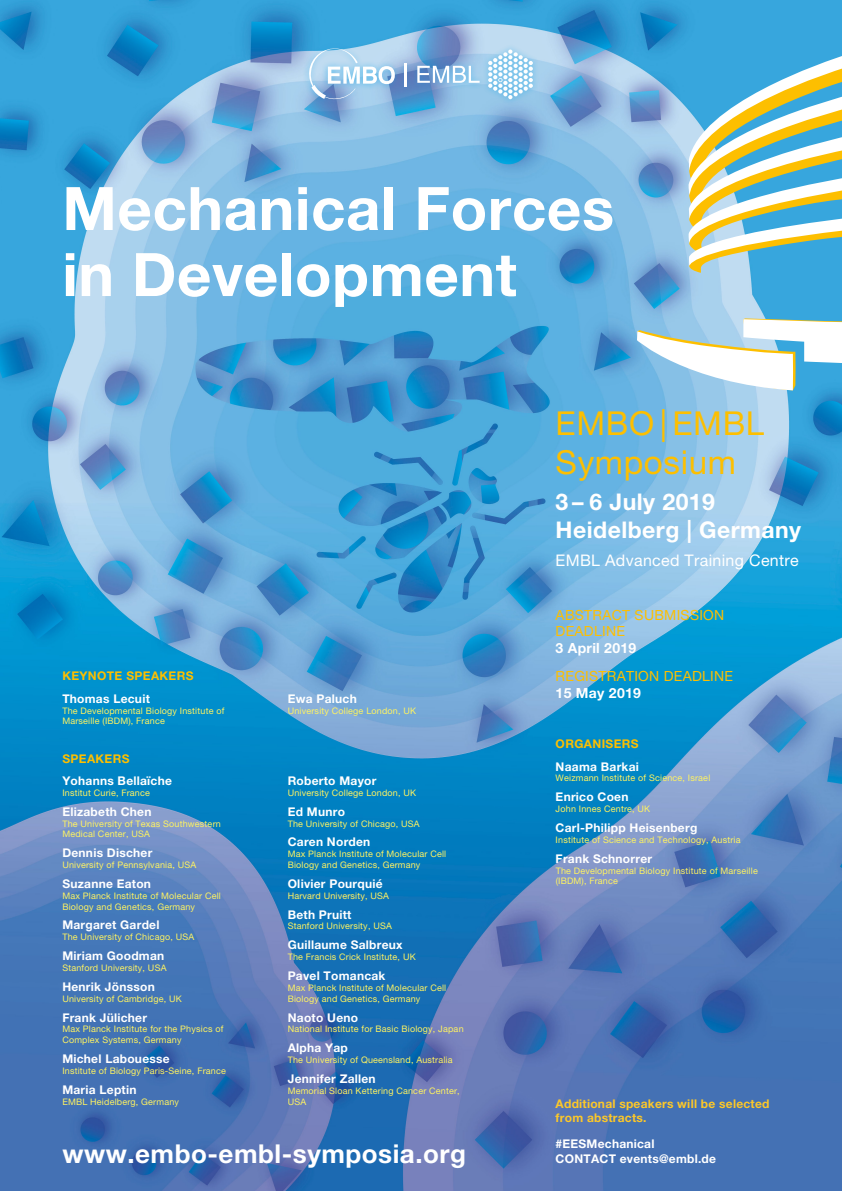
<style>
.page{position:relative;width:842px;height:1191px;background:#fff}
.page>*{position:absolute;margin:0;border:0;box-sizing:border-box;transform-origin:0 0}
.t1{font:700 60px/66px "Helvetica Neue LT Pro";letter-spacing:.01em;color:#fff}
.t2{font:33px/39.6px "Helvetica Neue LT Pro";letter-spacing:.02em;color:#fdbf00}
.t3{font:700 26px "Helvetica Neue LT Pro";letter-spacing:.02em;color:#fff}
.t4{font:700 23px/27.6px "Helvetica Neue LT Pro";letter-spacing:.02em;color:#fff}
.t5{font:16px "Helvetica Neue LT Pro";letter-spacing:.02em;color:#fff}
.t6{font:14px/16.8px "Helvetica Neue LT Pro";letter-spacing:.02em;color:#fdbf00}
.t7{font:700 14px "Helvetica Neue LT Pro";letter-spacing:.02em;color:#fff}
.t8{font:700 12px/14.4px "Helvetica Neue LT Pro";letter-spacing:.02em;color:#fff}
.t9{font:700 12px/14.4px "Helvetica Neue LT Pro";letter-spacing:.02em;color:#fdc828}
.t10{font:700 12px "Helvetica Neue LT Pro";letter-spacing:.03em;color:#fdbf00}
.t11{font:9px/10.8px "Helvetica Neue LT Pro";letter-spacing:.02em;color:#fff360}
</style>
<div class="page">
<img style="left:0;top:0;width:842px;height:1191px">
<svg style="left:685px;top:53px;width:157px;height:220px"></svg>
<svg style="left:637px;top:318px;width:205px;height:72px"></svg>
<div style="left:303px;top:42px;width:236px;height:63px;background:#00a1e5;opacity:.5"></div>
<svg style="left:488px;top:49px;width:45px;height:50px"></svg>
<svg style="left:417px;top:66px;width:63px;height:17px"></svg>
<svg style="left:308px;top:47px;width:87px;height:53px"></svg>
<hr style="left:405px;top:63px;width:2px;height:24px;background:#fff">
<h1 class="t1" style="left:62px;top:174px;width:553px">Mechanical Forces in Development</h1>
<h3 class="t10" style="left:62px;top:668px;width:133px">KEYNOTE SPEAKERS</h3>
<h3 class="t8" style="left:62px;top:691px;width:89px">Thomas Lecuit</h3>
<p class="t11" style="left:62px;top:705px;width:164px">The Developmental Biology Institute of<br>Marseille (IBDM), France</p>
<h3 class="t10" style="left:62px;top:751px;width:69px">SPEAKERS</h3>
<h3 class="t8" style="left:62px;top:773px;width:111px">Yohanns Bellaïche</h3>
<p class="t11" style="left:62px;top:787px;width:89px">Institut Curie, France</p>
<h3 class="t8" style="left:62px;top:804px;width:91px">Elizabeth Chen</h3>
<p class="t11" style="left:62px;top:817px;width:160px">The University of Texas Southwestern<br>Medical Center, USA</p>
<h3 class="t8" style="left:62px;top:845px;width:91px">Dennis Discher</h3>
<p class="t11" style="left:62px;top:859px;width:135px">University of Pennsylvania, USA</p>
<h3 class="t8" style="left:62px;top:876px;width:90px">Suzanne Eaton</h3>
<p class="t11" style="left:62px;top:890px;width:160px">Max Planck Institute of Molecular Cell<br>Biology and Genetics, Germany</p>
<h3 class="t8" style="left:62px;top:917px;width:99px">Margaret Gardel</h3>
<p class="t11" style="left:62px;top:931px;width:133px">The University of Chicago, USA</p>
<h3 class="t8" style="left:62px;top:948px;width:103px">Miriam Goodman</h3>
<p class="t11" style="left:62px;top:962px;width:106px">Stanford University, USA</p>
<h3 class="t8" style="left:62px;top:979px;width:94px">Henrik Jönsson</h3>
<p class="t11" style="left:62px;top:993px;width:121px">University of Cambridge, UK</p>
<h3 class="t8" style="left:62px;top:1009px;width:86px">Frank Jülicher</h3>
<p class="t11" style="left:62px;top:1023px;width:163px">Max Planck Institute for the Physics of<br>Complex Systems, Germany</p>
<h3 class="t8" style="left:62px;top:1051px;width:109px">Michel Labouesse</h3>
<p class="t11" style="left:62px;top:1065px;width:165px">Institute of Biology Paris-Seine, France</p>
<h3 class="t8" style="left:62px;top:1082px;width:76px">Maria Leptin</h3>
<p class="t11" style="left:62px;top:1096px;width:118px">EMBL Heidelberg, Germany</p>
<h3 class="t8" style="left:288px;top:691px;width:71px">Ewa Paluch</h3>
<p class="t11" style="left:288px;top:705px;width:130px">University College London, UK</p>
<h3 class="t8" style="left:288px;top:773px;width:90px">Roberto Mayor</h3>
<p class="t11" style="left:288px;top:787px;width:130px">University College London, UK</p>
<h3 class="t8" style="left:288px;top:804px;width:59px">Ed Munro</h3>
<p class="t11" style="left:288px;top:817px;width:133px">The University of Chicago, USA</p>
<h3 class="t8" style="left:288px;top:834px;width:84px">Caren Norden</h3>
<p class="t11" style="left:288px;top:848px;width:160px">Max Planck Institute of Molecular Cell<br>Biology and Genetics, Germany</p>
<h3 class="t8" style="left:288px;top:876px;width:96px">Olivier Pourquié</h3>
<p class="t11" style="left:288px;top:890px;width:103px">Harvard University, USA</p>
<h3 class="t8" style="left:288px;top:907px;width:65px">Beth Pruitt</h3>
<p class="t11" style="left:288px;top:920px;width:106px">Stanford University, USA</p>
<h3 class="t8" style="left:288px;top:937px;width:116px">Guillaume Salbreux</h3>
<p class="t11" style="left:288px;top:951px;width:129px">The Francis Crick Institute, UK</p>
<h3 class="t8" style="left:288px;top:968px;width:99px">Pavel Tomancak</h3>
<p class="t11" style="left:288px;top:982px;width:160px">Max Planck Institute of Molecular Cell<br>Biology and Genetics, Germany</p>
<h3 class="t8" style="left:288px;top:1009px;width:72px">Naoto Ueno</h3>
<p class="t11" style="left:288px;top:1023px;width:177px">National Institute for Basic Biology, Japan</p>
<h3 class="t8" style="left:288px;top:1040px;width:62px">Alpha Yap</h3>
<p class="t11" style="left:288px;top:1054px;width:166px">The University of Queensland, Australia</p>
<h3 class="t8" style="left:288px;top:1071px;width:89px">Jennifer Zallen</h3>
<p class="t11" style="left:288px;top:1085px;width:174px">Memorial Sloan Kettering Cancer Center,<br>USA</p>
<h3 class="t3" style="left:62px;top:1137px;width:405px">www.embo-embl-symposia.org</h3>
<h2 class="t2" style="left:556px;top:403px;width:210px">EMBO | EMBL<br>Symposium</h2>
<h3 class="t4" style="left:556px;top:488px;width:247px">3 – 6 July 2019<br>Heidelberg | Germany</h3>
<h3 class="t5" style="left:556px;top:550px;width:245px">EMBL Advanced Training Centre</h3>
<h3 class="t6" style="left:556px;top:606px;width:170px">ABSTRACT SUBMISSION<br>DEADLINE</h3>
<h3 class="t7" style="left:556px;top:639px;width:82px">3 April 2019</h3>
<h3 class="t6" style="left:556px;top:668px;width:179px">REGISTRATION DEADLINE</h3>
<h3 class="t7" style="left:556px;top:684px;width:87px">15 May 2019</h3>
<h3 class="t10" style="left:556px;top:736px;width:85px">ORGANISERS</h3>
<h3 class="t8" style="left:556px;top:759px;width:85px">Naama Barkai</h3>
<p class="t11" style="left:556px;top:772px;width:156px">Weizmann Institute of Science, Israel</p>
<h3 class="t8" style="left:556px;top:789px;width:74px">Enrico Coen</h3>
<p class="t11" style="left:556px;top:803px;width:96px">John Innes Centre, UK</p>
<h3 class="t8" style="left:556px;top:820px;width:143px">Carl-Philipp Heisenberg</h3>
<p class="t11" style="left:556px;top:834px;width:186px">Institute of Science and Technology, Austria</p>
<h3 class="t8" style="left:556px;top:851px;width:98px">Frank Schnorrer</h3>
<p class="t11" style="left:556px;top:865px;width:204px">The Developmental Biology Institute of Marseille (IBDM), France</p>
<h3 class="t9" style="left:556px;top:1096px;width:215px">Additional speakers will be selected from abstracts.</h3>
<h3 class="t8" style="left:556px;top:1136px;width:162px">#EESMechanical<br>CONTACT events@embl.de</h3>
</div>
